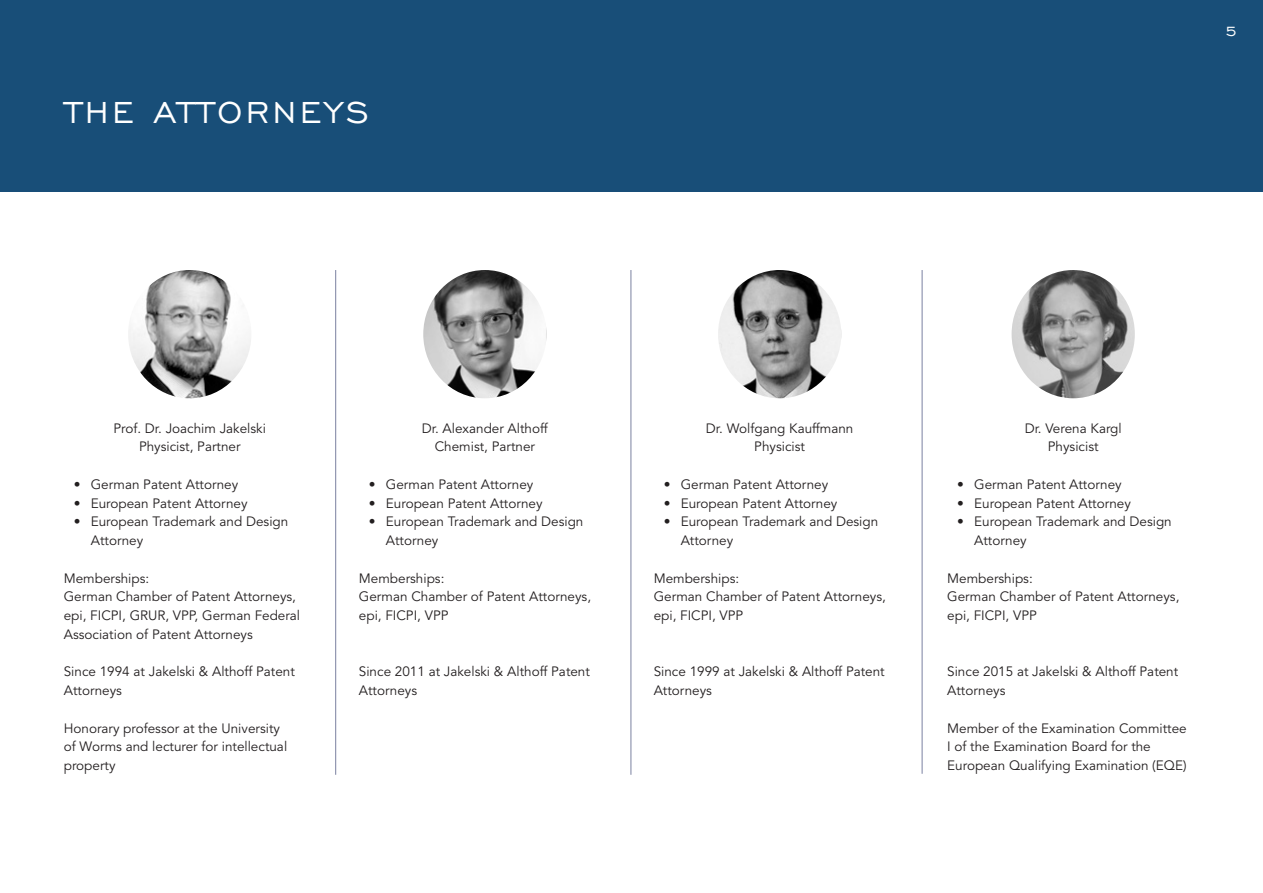
<style>
.page{position:relative;width:1263px;height:893px;background:#fff}
.page>*{position:absolute;margin:0;border:0;box-sizing:border-box;transform-origin:0 0}
.t1{font:39px "Engravers Gothic BT";letter-spacing:.09em;color:#fff}
.t2{font:18px "Engravers Gothic BT";color:#fff}
._01_Copy{font:13.5px/18.8px "Avenir LT Std";color:#231f20}
</style>
<div class="page">
<div style="left:0;top:0;width:1263px;height:191px;background:#184e78"></div>
<img style="left:128px;top:270px;width:123px;height:128px">
<img style="left:423px;top:270px;width:116px;height:128px">
<img style="left:718px;top:270px;width:123px;height:128px">
<img style="left:1011px;top:270px;width:124px;height:128px">
<hr style="left:335px;top:270px;width:1px;height:505px;background:#898fab">
<hr style="left:630px;top:270px;width:1px;height:505px;background:#898fab">
<hr style="left:921px;top:270px;width:2px;height:504px;background:#898fab">
<p class="t1" style="left:65px;top:90px;width:306px">THE ATTORNEYS</p>
<p class="t2" style="left:1225px;top:21px;width:14px">5</p>
<p class="_01_Copy" style="left:113px;top:419px;width:154px">Prof. Dr. Joachim Jakelski</p>
<p class="_01_Copy" style="left:139px;top:438px;width:103px">Physicist, Partner</p>
<p class="_01_Copy" style="left:74px;top:475px;width:166px">• German Patent Attorney</p>
<p class="_01_Copy" style="left:74px;top:494px;width:175px">• European Patent Attorney</p>
<p class="_01_Copy" style="left:91px;top:513px;width:199px;text-indent:-17px">• European Trademark and Design<br>Attorney</p>
<p class="_01_Copy" style="left:64px;top:569px;width:87px">Memberships:</p>
<p class="_01_Copy" style="left:64px;top:588px;width:238px">German Chamber of Patent Attorneys, epi, FICPI, GRUR, VPP, German Federal<br>Association of Patent Attorneys</p>
<p class="_01_Copy" style="left:64px;top:663px;width:233px">Since 1994 at Jakelski &amp; Althoff Patent<br>Attorneys</p>
<p class="_01_Copy" style="left:64px;top:719px;width:225px">Honorary professor at the University of Worms and lecturer for intellectual property</p>
<p class="_01_Copy" style="left:422px;top:419px;width:128px">Dr. Alexander Althoff</p>
<p class="_01_Copy" style="left:435px;top:438px;width:102px">Chemist, Partner</p>
<p class="_01_Copy" style="left:369px;top:475px;width:166px">• German Patent Attorney</p>
<p class="_01_Copy" style="left:369px;top:494px;width:175px">• European Patent Attorney</p>
<p class="_01_Copy" style="left:386px;top:513px;width:199px;text-indent:-17px">• European Trademark and Design<br>Attorney</p>
<p class="_01_Copy" style="left:359px;top:569px;width:87px">Memberships:</p>
<p class="_01_Copy" style="left:359px;top:588px;width:234px">German Chamber of Patent Attorneys, epi, FICPI, VPP</p>
<p class="_01_Copy" style="left:359px;top:663px;width:233px">Since 2011 at Jakelski &amp; Althoff Patent<br>Attorneys</p>
<p class="_01_Copy" style="left:706px;top:419px;width:149px">Dr. Wolfgang Kauffmann</p>
<p class="_01_Copy" style="left:754px;top:438px;width:52px">Physicist</p>
<p class="_01_Copy" style="left:664px;top:475px;width:166px">• German Patent Attorney</p>
<p class="_01_Copy" style="left:664px;top:494px;width:175px">• European Patent Attorney</p>
<p class="_01_Copy" style="left:681px;top:513px;width:199px;text-indent:-17px">• European Trademark and Design<br>Attorney</p>
<p class="_01_Copy" style="left:654px;top:569px;width:87px">Memberships:</p>
<p class="_01_Copy" style="left:654px;top:588px;width:234px">German Chamber of Patent Attorneys, epi, FICPI, VPP</p>
<p class="_01_Copy" style="left:654px;top:663px;width:233px">Since 1999 at Jakelski &amp; Althoff Patent<br>Attorneys</p>
<p class="_01_Copy" style="left:1025px;top:419px;width:99px">Dr. Verena Kargl</p>
<p class="_01_Copy" style="left:1048px;top:438px;width:52px">Physicist</p>
<p class="_01_Copy" style="left:957px;top:475px;width:166px">• German Patent Attorney</p>
<p class="_01_Copy" style="left:957px;top:494px;width:175px">• European Patent Attorney</p>
<p class="_01_Copy" style="left:974px;top:513px;width:199px;text-indent:-17px">• European Trademark and Design<br>Attorney</p>
<p class="_01_Copy" style="left:947px;top:569px;width:87px">Memberships:</p>
<p class="_01_Copy" style="left:947px;top:588px;width:234px">German Chamber of Patent Attorneys, epi, FICPI, VPP</p>
<p class="_01_Copy" style="left:947px;top:663px;width:233px">Since 2015 at Jakelski &amp; Althoff Patent<br>Attorneys</p>
<p class="_01_Copy" style="left:947px;top:719px;width:241px">Member of the Examination Committee<br>I of the Examination Board for the<br>European Qualifying Examination (EQE)</p>
</div>
